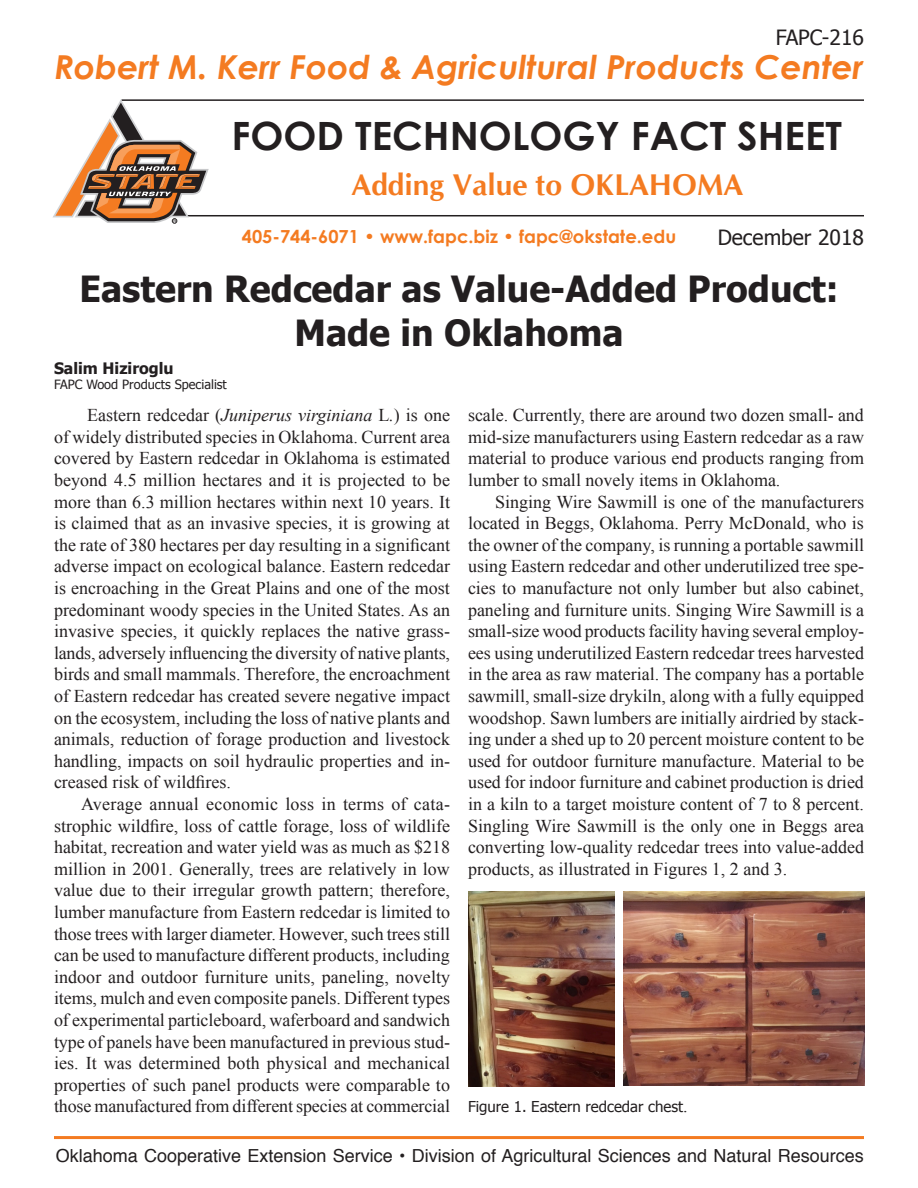
<style>
.page{position:relative;width:918px;height:1188px;background:#fff}
.page>*{position:absolute;margin:0;border:0;box-sizing:border-box;transform-origin:0 0}
.t1{font:700 39px "Century Gothic";color:#231f20}
.Author{font:700 36px/43.2px "Tahoma";color:#231f20;text-align:center}
.t2{font:italic 700 33px "Century Gothic";color:#f47b21}
.t3{font:700 30px "CG Omega";color:#f47b21}
.t4{font:21px "Tahoma";color:#231f20}
.Body_text{font:18px/21.6px "Times New Roman";color:#231f20;text-align:justify}
.t5{font:18px "Helvetica";color:#231f20}
.t6{font:700 18px "Century Gothic";color:#f47b21}
.Author-2{font:700 15.75px "Tahoma";color:#231f20}
.t7{font:15px "Tahoma";color:#231f20}
.Author_Title{font:12.75px "Tahoma";color:#231f20}
.s1{font-style:italic}
.s2{font-family:"Times New Roman";font-size:18px}
</style>
<div class="page">
<hr style="left:54px;top:1136px;width:810px;height:3px;background:#f47b21">
<hr style="left:122px;top:99px;width:742px;height:2px;background:#231f20">
<hr style="left:186px;top:215px;width:678px;height:1px;background:#231f20">
<svg style="left:53px;top:99px;width:156px;height:124px"></svg>
<img style="left:469px;top:891px;width:146px;height:196px">
<img style="left:623px;top:891px;width:241px;height:195px">
<p class="t4" style="left:776px;top:23px;width:90px">FAPC-216</p>
<p class="t2" style="left:54px;top:46px;width:811px">Robert M. Kerr Food &amp; Agricultural Products Center</p>
<p class="t1" style="left:232px;top:112px;width:612px">FOOD TECHNOLOGY FACT SHEET</p>
<p class="t3" style="left:351px;top:167px;width:394px">Adding Value to OKLAHOMA</p>
<p class="t6" style="left:242px;top:225px;width:436px">405-744-6071 • www.fapc.biz • fapc@okstate.edu</p>
<p class="Author" style="left:79px;top:265px;width:761px">Eastern Redcedar as Value-Added Product:<br>Made in Oklahoma</p>
<p class="t4" style="left:718px;top:224px;width:148px">December 2018</p>
<p class="Author-2" style="left:54px;top:357px;width:121px">Salim Hiziroglu</p>
<p class="Author_Title" style="left:54px;top:376px;width:174px">FAPC Wood Products Specialist</p>
<p class="Body_text" style="left:54px;top:404px;width:398px;text-indent:33px">Eastern redcedar (<span class="s1">Juniperus virginiana</span> L<span class="s1">.</span>) is one of widely distributed species in Oklahoma. Current area covered by Eastern redcedar in Oklahoma is estimated beyond 4.5 million hectares and it is projected to be more than 6.3 million hectares within next 10 years. It is claimed that as an invasive species, it is growing at the rate of 380 hectares per day resulting in a significant adverse impact on ecological balance. Eastern redcedar is encroaching in the Great Plains and one of the most predominant woody species in the United States. As an invasive species, it quickly replaces the native grass&shy;lands, adversely influencing the diversity of native plants, birds and small mammals. Therefore, the encroachment of Eastern redcedar has created severe negative impact on the ecosystem, including the loss of native plants and animals, reduction of forage production and livestock handling, impacts on soil hydraulic properties and in&shy;creased risk of wildfires.</p>
<p class="Body_text" style="left:54px;top:793px;width:398px;text-indent:27px">Average annual economic loss in terms of cata&shy;strophic wildfire, loss of cattle forage, loss of wildlife habitat, recreation and water yield was as much as $218 million in 2001. Generally, trees are relatively in low value due to their irregular growth pattern; therefore, lumber manufacture from Eastern redcedar is limited to those trees with larger diameter. However, such trees still can be used to manufacture different products, including indoor and outdoor furniture units, paneling, novelty items, mulch and even composite panels. Different types of experimental particleboard, waferboard and sandwich type of panels have been manufactured in previous stud&shy;ies. It was determined both physical and mechanical properties of such panel products were comparable to those manufactured from different species at commercial</p>
<p class="Body_text" style="left:468px;top:404px;width:398px">scale. Currently, there are around two dozen small- and mid-size manufacturers using Eastern redcedar as a raw material to produce various end products ranging from lumber to small novely items in Oklahoma.</p>
<p class="Body_text" style="left:468px;top:490px;width:398px;text-indent:27px">Singing Wire Sawmill is one of the manufacturers located in Beggs, Oklahoma. Perry McDonald, who is the owner of the company, is running a portable sawmill using Eastern redcedar and other underutilized tree spe&shy;cies to manufacture not only lumber but also cabinet, paneling and furniture units. Singing Wire Sawmill is a small-size wood products facility having several employ&shy;ees using underutilized Eastern redcedar trees harvested in the area as raw material. The company has a portable sawmill, small-size drykiln, along with a fully equipped woodshop. Sawn lumbers are initially airdried by stack&shy;ing under a shed up to 20 percent moisture content to be used for outdoor furniture manufacture. Material to be used for indoor furniture and cabinet production is dried in a kiln to a target moisture content of 7 to 8 percent.<br>Singling Wire Sawmill is the only one in Beggs area converting low-quality redcedar trees into value-added products, as illustrated in Figures 1, 2 and 3.</p>
<p class="t7" style="left:468px;top:1097px;width:221px">Figure 1. Eastern redcedar chest<span class="s2">.</span></p>
<p class="t5" style="left:56px;top:1142px;width:810px">Oklahoma Cooperative Extension Service • Division of Agricultural Sciences and Natural Resources</p>
</div>
